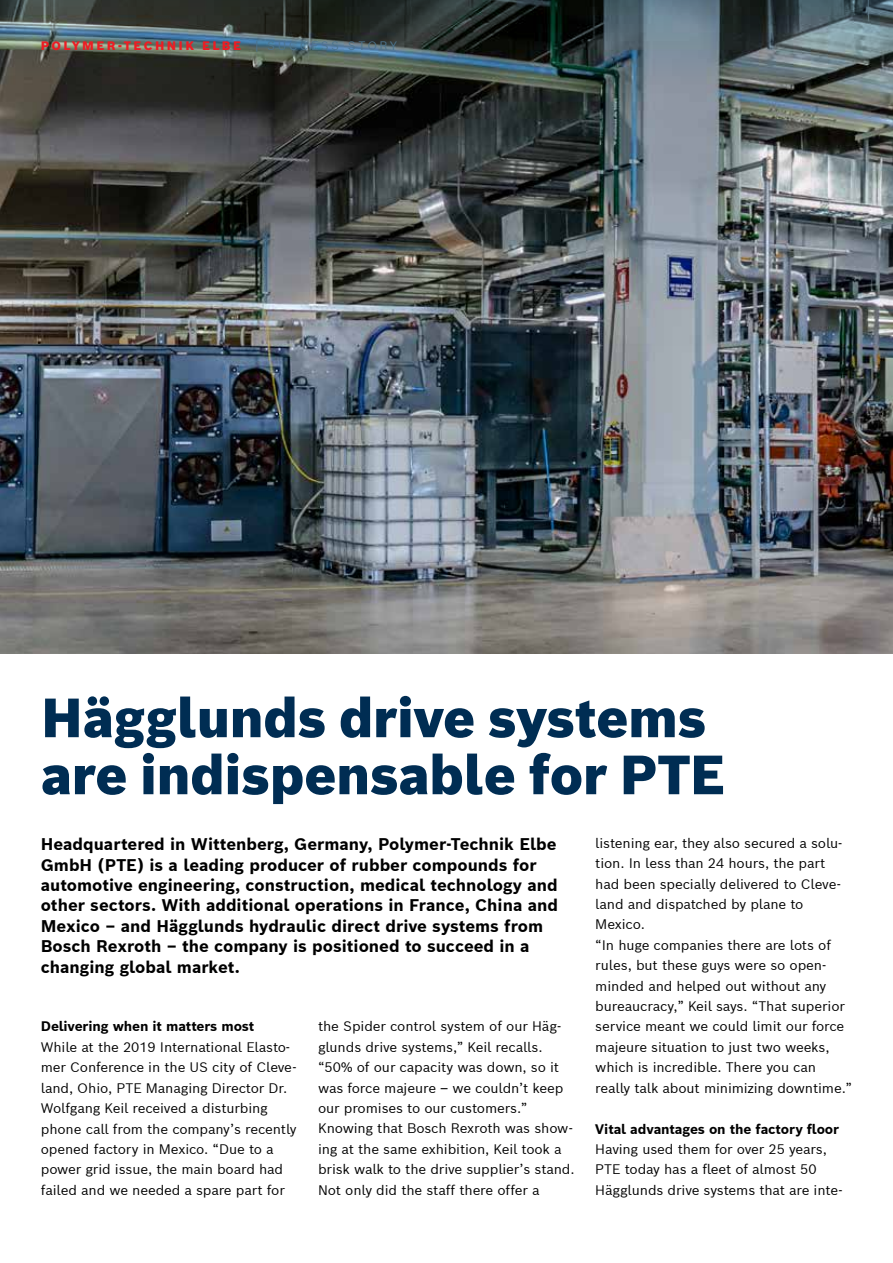
<style>
.page{position:relative;width:893px;height:1263px;background:#fff}
.page>*{position:absolute;margin:0;border:0;box-sizing:border-box;transform-origin:0 0}
.t1{font:900 54px/57px "Bosch Sans";letter-spacing:-.01em;color:#002d53}
.t2{font:700 16.5px/20.4px "Bosch Sans";color:#000}
.t3{font:13.5px/20.4px "Bosch Sans";letter-spacing:-.01em;color:#000}
.t4{font:700 13.5px "Bosch Sans";letter-spacing:-.01em;color:#000}
.t5{font:900 12px "Bosch Sans";letter-spacing:.2em;color:#ed1d24}
.s1{font-weight:400;color:#4d748d}
</style>
<div class="page">
<img style="left:0;top:346px;width:893px;height:307px">
<img style="left:0;top:0;width:893px;height:346px">
<p class="t5" style="left:41px;top:38px;width:357px">POLYMER-TECHNIK ELBE <span class="s1">| SUCCESS STORY</span></p>
<h1 class="t1" style="left:41px;top:689px;width:686px">Hägglunds drive systems are indispensable for PTE</h1>
<p class="t2" style="left:41px;top:833px;width:519px">Headquartered in Wittenberg, Germany, Polymer-Technik Elbe GmbH (PTE) is a leading producer of rubber compounds for automotive engineering, construction, medical technology and other sectors. With additional operations in France, China and Mexico – and Hägglunds hydraulic direct drive systems from Bosch Rexroth – the company is positioned to succeed in a changing global market.</p>
<p class="t3" style="left:595px;top:832px;width:258px">listening ear, they also secured a solu&shy;tion. In less than 24 hours, the part had been specially delivered to Cleve&shy;land and dispatched by plane to Mexico.<br>“In huge companies there are lots of rules, but these guys were so open&shy;minded and helped out without any bureaucracy,” Keil says. “That superior service meant we could limit our force majeure situation to just two weeks, which is incredible. There you can really talk about minimizing downtime.”</p>
<p class="t4" style="left:595px;top:1119px;width:245px">Vital advantages on the factory floor</p>
<p class="t3" style="left:595px;top:1138px;width:249px">Having used them for over 25 years,<br>PTE today has a fleet of almost 50<br>Hägglunds drive systems that are inte-</p>
<p class="t4" style="left:41px;top:1017px;width:215px">Delivering when it matters most</p>
<p class="t3" style="left:41px;top:1036px;width:257px">While at the 2019 International Elasto&shy;mer Conference in the US city of Cleve&shy;land, Ohio, PTE Managing Director Dr.<br>Wolfgang Keil received a disturbing phone call from the company’s recently opened factory in Mexico. “Due to a power grid issue, the main board had failed and we needed a spare part for</p>
<p class="t3" style="left:318px;top:1016px;width:258px">the Spider control system of our Häg&shy;glunds drive systems,” Keil recalls. “50% of our capacity was down, so it was force majeure – we couldn’t keep our promises to our customers.” Knowing that Bosch Rexroth was show&shy;ing at the same exhibition, Keil took a brisk walk to the drive supplier’s stand.<br>Not only did the staff there offer a</p>
</div>
